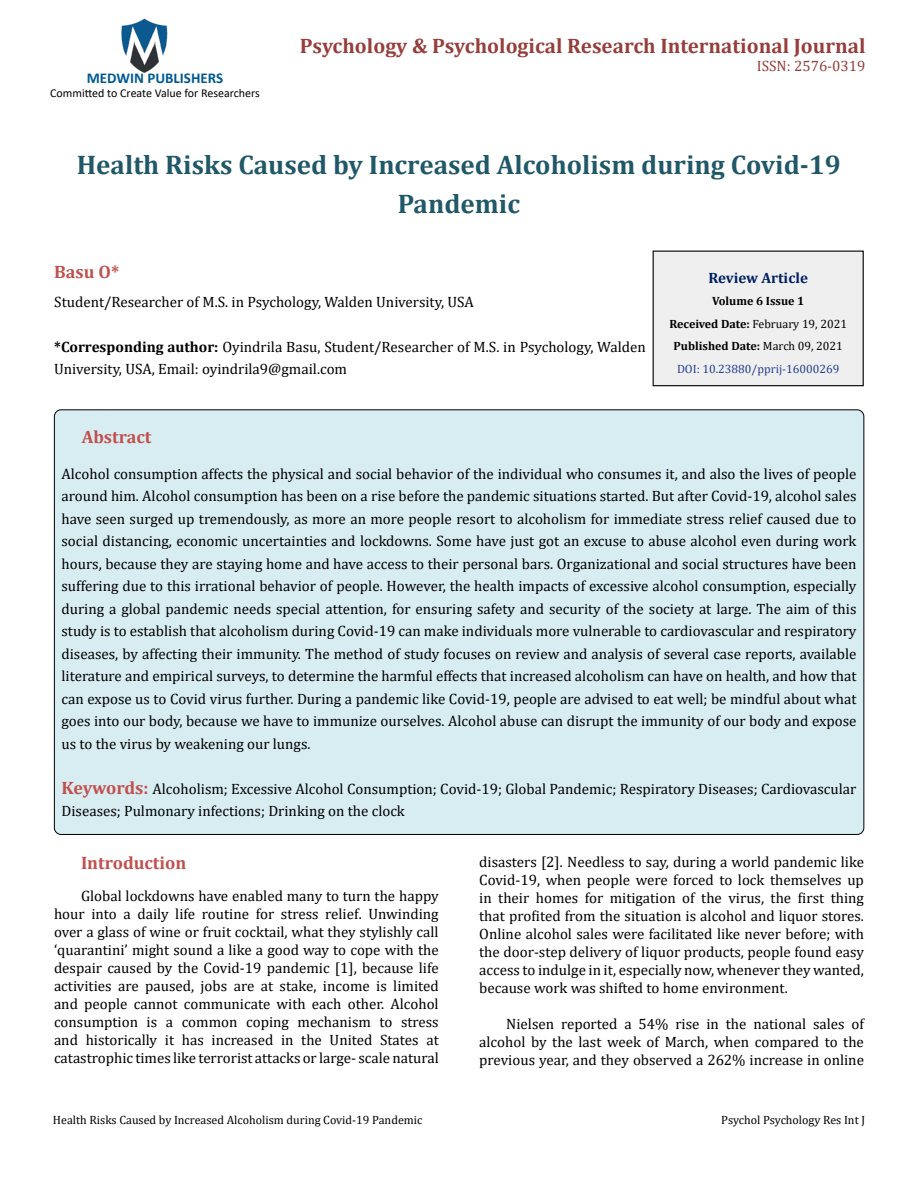
<style>
.page{position:relative;width:918px;height:1188px;background:#fff}
.page>*{position:absolute;margin:0;border:0;box-sizing:border-box;transform-origin:0 0}
.t1{font:700 27px/39px "Cambria";color:#215868;text-align:center}
.t2{font:700 21px "Cambria";color:#953f3c}
.t3{font:700 18px "Cambria";color:#c0504d}
.t4{font:15px/18px "Cambria";color:#000;text-align:justify}
.t5{font:700 15px "Calibri";color:#005991}
.t6{font:15px "Cambria";color:#953f3c}
.t7{font:700 15px "Cambria";color:#002060}
.t8{font:700 12px/22.5px "Cambria";color:#000;text-align:center}
.t9{font:12px "Cambria";color:#000}
.t10{font:12px "Calibri";color:#000}
.s1{font-weight:700}
.s2{font-weight:400}
.s3{font-weight:400;color:#25408f}
.s4{font-weight:700;font-size:18px;color:#c0504d}
</style>
<div class="page">
<img style="left:121px;top:18px;width:47px;height:55px">
<div style="left:653px;top:251px;width:210px;height:135px;background:#efefef"></div>
<div style="left:653px;top:251px;width:211px;height:135px;border:1px solid #000"></div>
<div style="left:54px;top:410px;width:810px;height:424px;background:#d8edf2;border-radius:7px"></div>
<p class="t5" style="left:87px;top:67px;width:138px">MEDWIN PUBLISHERS</p>
<p class="t10" style="left:50px;top:85px;width:211px">Committed to Create Value for Researchers</p>
<h2 class="t2" style="left:300px;top:31px;width:567px">Psychology &amp; Psychological Research International Journal</h2>
<p class="t6" style="left:757px;top:57px;width:110px">ISSN: 2576-0319</p>
<h1 class="t1" style="left:77px;top:145px;width:766px">Health Risks Caused by Increased Alcoholism during Covid-19<br>Pandemic</h1>
<p class="t3" style="left:54px;top:259px;width:66px">Basu O*</p>
<p class="t4" style="left:54px;top:293px;width:421px">Student/Researcher of M.S. in Psychology, Walden University, USA</p>
<p class="t4" style="left:54px;top:336px;width:593px;line-height:22.5px"><span class="s1">*Corresponding author:</span> Oyindrila Basu, Student/Researcher of M.S. in Psychology, Walden<br>University, USA, Email: oyindrila9@gmail.com</p>
<p class="t7" style="left:708px;top:267px;width:101px">Review Article</p>
<p class="t8" style="left:669px;top:290px;width:179px">Volume 6 Issue 1<br>Received Date: <span class="s2">February 19, 2021<br></span>Published Date: <span class="s2">March 09, 2021<br></span><span class="s3">DOI: 10.23880/pprij-16000269</span></p>
<p class="t3" style="left:82px;top:424px;width:71px">Abstract</p>
<p class="t4" style="left:62px;top:462px;width:797px;line-height:22.5px">Alcohol consumption affects the physical and social behavior of the individual who consumes it, and also the lives of people around him. Alcohol consumption has been on a rise before the pandemic situations started. But after Covid-19, alcohol sales have seen surged up tremendously, as more an more people resort to alcoholism for immediate stress relief caused due to social distancing, economic uncertainties and lockdowns. Some have just got an excuse to abuse alcohol even during work hours, because they are staying home and have access to their personal bars. Organizational and social structures have been suffering due to this irrational behavior of people. However, the health impacts of excessive alcohol consumption, especially during a global pandemic needs special attention, for ensuring safety and security of the society at large. The aim of this study is to establish that alcoholism during Covid-19 can make individuals more vulnerable to cardiovascular and respiratory diseases, by affecting their immunity. The method of study focuses on review and analysis of several case reports, available literature and empirical surveys, to determine the harmful effects that increased alcoholism can have on health, and how that can expose us to Covid virus further. During a pandemic like Covid-19, people are advised to eat well; be mindful about what goes into our body, because we have to immunize ourselves. Alcohol abuse can disrupt the immunity of our body and expose us to the virus by weakening our lungs.</p>
<p class="t4" style="left:62px;top:777px;width:796px;line-height:22.5px"><span class="s4">Keywords:</span> Alcoholism; Excessive Alcohol Consumption; Covid-19; Global Pandemic; Respiratory Diseases; Cardiovascular<br>Diseases; Pulmonary infections; Drinking on the clock</p>
<p class="t3" style="left:81px;top:851px;width:107px">Introduction</p>
<p class="t4" style="left:54px;top:887px;width:386px;text-indent:27px">Global lockdowns have enabled many to turn the happy hour into a daily life routine for stress relief. Unwinding over a glass of wine or fruit cocktail, what they stylishly call ‘quarantini’ might sound a like a good way to cope with the despair caused by the Covid-19 pandemic [1], because life activities are paused, jobs are at stake, income is limited and people cannot communicate with each other. Alcohol consumption is a common coping mechanism to stress and historically it has increased in the United States at catastrophic times like terrorist attacks or large- scale natural</p>
<p class="t4" style="left:479px;top:853px;width:386px">disasters [2]. Needless to say, during a world pandemic like Covid-19, when people were forced to lock themselves up in their homes for mitigation of the virus, the first thing that profited from the situation is alcohol and liquor stores.<br>Online alcohol sales were facilitated like never before; with the door-step delivery of liquor products, people found easy access to indulge in it, especially now, whenever they wanted, because work was shifted to home environment.</p>
<p class="t4" style="left:479px;top:1015px;width:386px;text-indent:27px">Nielsen reported a 54% rise in the national sales of alcohol by the last week of March, when compared to the previous year, and they observed a 262% increase in online</p>
<p class="t9" style="left:53px;top:1113px;width:371px">Health Risks Caused by Increased Alcoholism during Covid-19 Pandemic</p>
<p class="t9" style="left:721px;top:1113px;width:145px">Psychol Psychology Res Int J</p>
</div>
